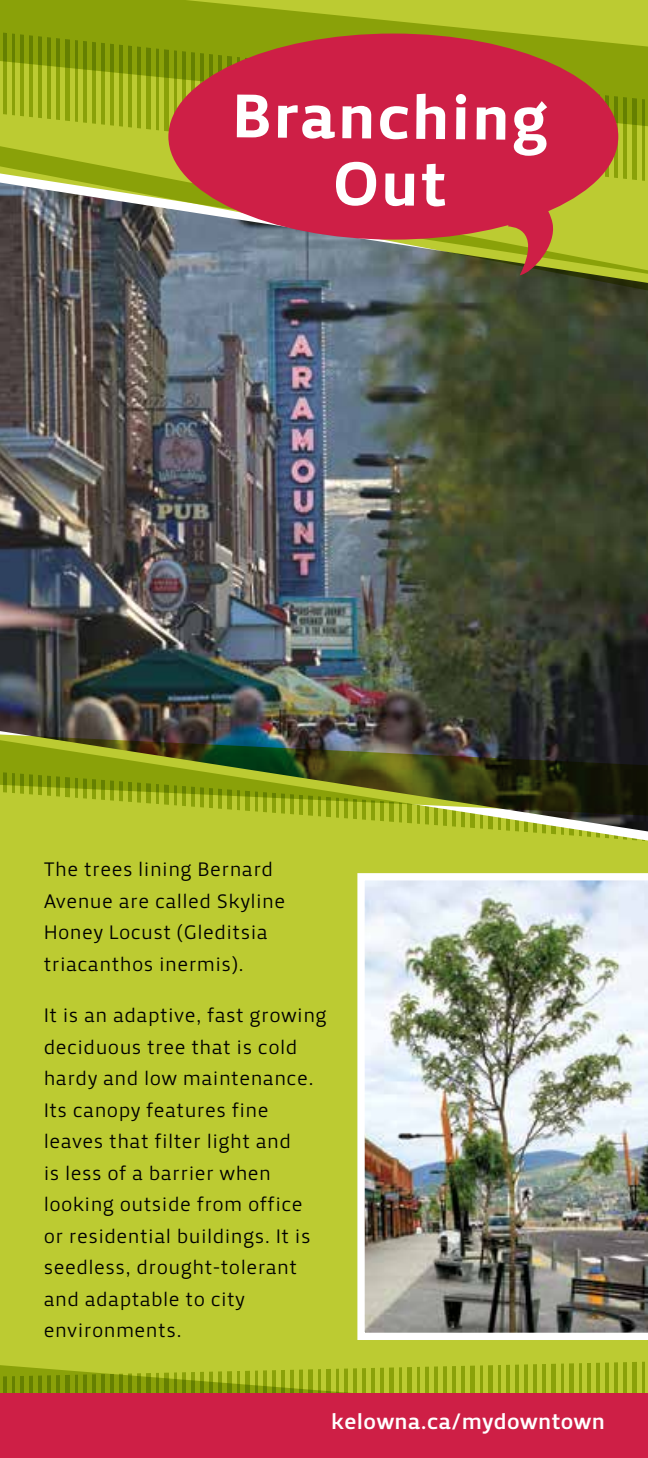
<style>
.page{position:relative;width:648px;height:1458px;background:#bccb32}
.page>*{position:absolute;margin:0;border:0;box-sizing:border-box;transform-origin:0 0}
.t1{font:63.68px/66.8px "Priva Four Pro";color:#fff;text-align:center}
.t2{font:22.5px "Priva Three Pro";letter-spacing:.02em;color:#fff}
.t3{font:20.25px/31.5px "Priva One Pro";letter-spacing:.02em;color:#000}
</style>
<div class="page">
<svg style="left:0;top:1361px;width:645px;height:32px"></svg>
<img style="left:0;top:305px;width:648px;height:536px">
<svg style="left:0;top:0;width:648px;height:122px;fill:#8aa109"></svg>
<img style="left:0;top:729px;width:648px;height:90px">
<img style="left:0;top:122px;width:648px;height:183px">
<div style="left:0;top:1393px;width:648px;height:65px;background:#ce1f46"></div>
<img style="left:357px;top:873px;width:291px;height:467px">
<div style="left:168px;top:34px;width:450px;height:206px;background:#ce1f46;border-radius:50%"></div>
<svg style="left:504px;top:207px;width:53px;height:68px"></svg>
<h1 class="t1" style="left:233px;top:81px;width:316px;rotate:1deg">Branching<br>Out</h1>
<p class="t3" style="left:44px;top:853px;width:243px">The trees lining Bernard<br>Avenue are called Skyline<br>Honey Locust (Gleditsia triacanthos inermis).</p>
<p class="t3" style="left:44px;top:1000px;width:285px">It is an adaptive, fast growing deciduous tree that is cold hardy and low maintenance.<br>Its canopy features fine leaves that filter light and<br>is less of a barrier when looking outside from office or residential buildings. It is seedless, drought-tolerant and adaptable to city environments.</p>
<p class="t2" style="left:331px;top:1408px;width:275px">kelowna.ca/mydowntown</p>
</div>
